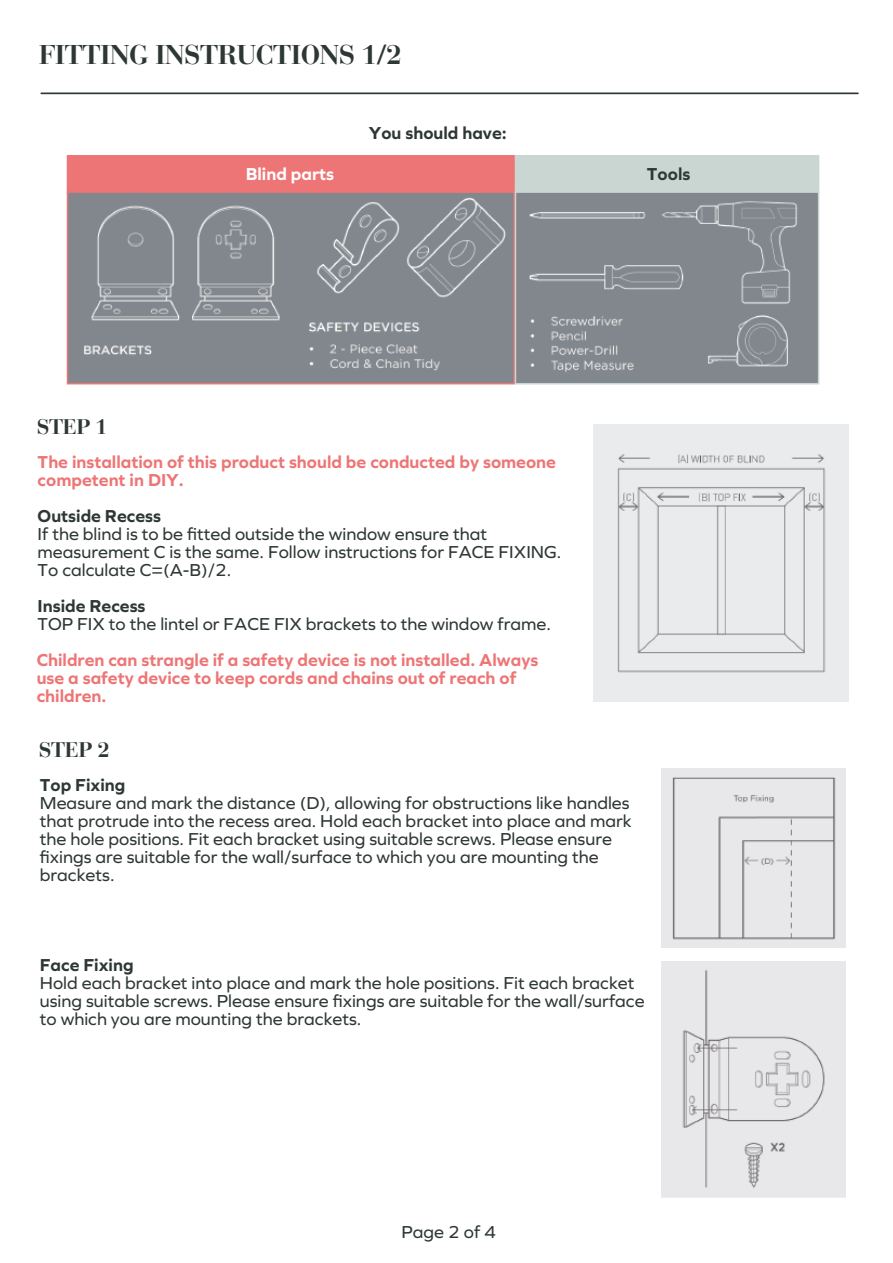
<style>
.page{position:relative;width:893px;height:1263px;background:#fff}
.page>*{position:absolute;margin:0;border:0;box-sizing:border-box;transform-origin:0 0}
.t1{font:700 27px "Bauer Bodoni";letter-spacing:-.02em;color:#2d3734}
.t2{font:700 21px "Bauer Bodoni";letter-spacing:-.02em;color:#2d3734}
.t3{font:18px/18px "Graphie";color:#2d3734}
.t4{font:700 18px/18px "Graphie";color:#ee7575}
.t5{font:700 18px "Graphie";color:#2d3734}
.t6{font:700 18px "Graphie";color:#fff}
.t7{font:700 18px "Graphie";color:#2e3834}
</style>
<div class="page">
<div style="left:67px;top:184px;width:752px;height:200px;background:#81878d"></div>
<img style="left:84px;top:205px;width:196px;height:150px">
<img style="left:309px;top:197px;width:488px;height:175px">
<hr style="left:41px;top:93px;width:817px;height:1px;background:#2d3734">
<div style="left:67px;top:191px;width:448px;height:193px;border:2px solid #ee7575"></div>
<div style="left:67px;top:155px;width:448px;height:38px;background:#ee7575;border:2px solid #ee7575"></div>
<div style="left:515px;top:191px;width:304px;height:193px;border:2px solid #cad6d1"></div>
<div style="left:515px;top:155px;width:304px;height:38px;background:#cad6d1;border:2px solid #cad6d1"></div>
<img style="left:593px;top:425px;width:256px;height:276px">
<img style="left:662px;top:768px;width:184px;height:180px">
<img style="left:662px;top:962px;width:184px;height:235px">
<h1 class="t1" style="left:39px;top:39px;width:364px">FITTING INSTRUCTIONS 1/2</h1>
<p class="t5" style="left:369px;top:123px;width:139px">You should have:</p>
<p class="t6" style="left:246px;top:163px;width:90px">Blind parts</p>
<p class="t7" style="left:647px;top:163px;width:45px">Tools</p>
<p class="t2" style="left:37px;top:414px;width:72px">STEP 1</p>
<p class="t4" style="left:38px;top:452px;width:520px">The installation of this product should be conducted by someone competent in DIY.</p>
<p class="t5" style="left:38px;top:505px;width:125px">Outside Recess</p>
<p class="t3" style="left:38px;top:524px;width:525px">If the blind is to be fitted outside the window ensure that measurement C is the same. Follow instructions for FACE FIXING.<br>To calculate C=(A-B)/2.</p>
<p class="t5" style="left:38px;top:595px;width:109px">Inside Recess</p>
<p class="t3" style="left:38px;top:614px;width:515px">TOP FIX to the lintel or FACE FIX brackets to the window frame.</p>
<p class="t4" style="left:37px;top:650px;width:503px">Children can strangle if a safety device is not installed. Always use a safety device to keep cords and chains out of reach of children.</p>
<p class="t2" style="left:39px;top:737px;width:72px">STEP 2</p>
<p class="t5" style="left:40px;top:775px;width:87px">Top Fixing</p>
<p class="t3" style="left:40px;top:794px;width:593px">Measure and mark the distance (D), allowing for obstructions like handles that protrude into the recess area. Hold each bracket into place and mark the hole positions. Fit each bracket using suitable screws. Please ensure fixings are suitable for the wall/surface to which you are mounting the brackets.</p>
<p class="t5" style="left:40px;top:955px;width:95px">Face Fixing</p>
<p class="t3" style="left:40px;top:974px;width:606px">Hold each bracket into place and mark the hole positions. Fit each bracket using suitable screws. Please ensure fixings are suitable for the wall/surface to which you are mounting the brackets.</p>
<p class="t3" style="left:401px;top:1223px;width:96px">Page 2 of 4</p>
</div>
